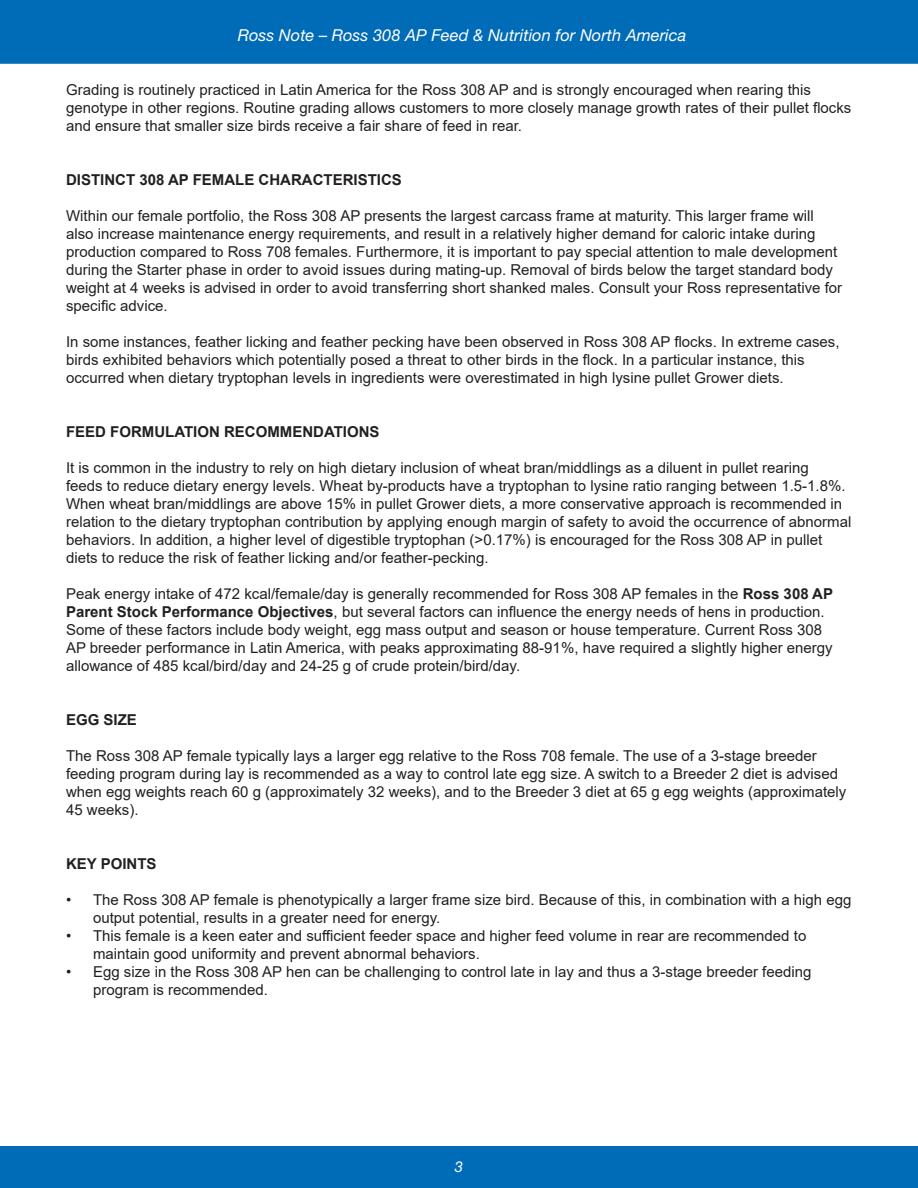
<style>
.page{position:relative;width:918px;height:1188px;background:#fff}
.page>*{position:absolute;margin:0;border:0;box-sizing:border-box;transform-origin:0 0}
.t1{font:italic 16.5px "Helvetica Neue LT Pro";color:#fff}
.t2{font:15px/18px "Arial";color:#231f20}
.t3{font:700 15px "Arial";color:#231f20}
.t4{font:italic 15px "Helvetica Neue LT Pro";color:#fff}
.s1{font-weight:700}
</style>
<div class="page">
<div style="left:0;top:1146px;width:918px;height:42px;background:#006bb6"></div>
<div style="left:0;top:0;width:918px;height:64px;background:#006bb6"></div>
<p class="t1" style="left:238px;top:25px;width:450px">Ross Note – Ross 308 AP Feed &amp; Nutrition for North America</p>
<p class="t2" style="left:66px;top:80px;width:787px">Grading is routinely practiced in Latin America for the Ross 308 AP and is strongly encouraged when rearing this genotype in other regions. Routine grading allows customers to more closely manage growth rates of their pullet flocks and ensure that smaller size birds receive a fair share of feed in rear.</p>
<p class="t3" style="left:66px;top:169px;width:337px">DISTINCT 308 AP FEMALE CHARACTERISTICS</p>
<p class="t2" style="left:66px;top:206px;width:778px">Within our female portfolio, the Ross 308 AP presents the largest carcass frame at maturity. This larger frame will also increase maintenance energy requirements, and result in a relatively higher demand for caloric intake during production compared to Ross 708 females. Furthermore, it is important to pay special attention to male development during the Starter phase in order to avoid issues during mating-up. Removal of birds below the target standard body weight at 4 weeks is advised in order to avoid transferring short shanked males. Consult your Ross representative for specific advice.</p>
<p class="t2" style="left:66px;top:332px;width:775px">In some instances, feather licking and feather pecking have been observed in Ross 308 AP flocks. In extreme cases, birds exhibited behaviors which potentially posed a threat to other birds in the flock. In a particular instance, this occurred when dietary tryptophan levels in ingredients were overestimated in high lysine pullet Grower diets.</p>
<p class="t3" style="left:66px;top:421px;width:315px">FEED FORMULATION RECOMMENDATIONS</p>
<p class="t2" style="left:66px;top:458px;width:787px">It is common in the industry to rely on high dietary inclusion of wheat bran/middlings as a diluent in pullet rearing<br>feeds to reduce dietary energy levels. Wheat by-products have a tryptophan to lysine ratio ranging between 1.5-1.8%.<br>When wheat bran/middlings are above 15% in pullet Grower diets, a more conservative approach is recommended in relation to the dietary tryptophan contribution by applying enough margin of safety to avoid the occurrence of abnormal behaviors. In addition, a higher level of digestible tryptophan (&gt;0.17%) is encouraged for the Ross 308 AP in pullet diets to reduce the risk of feather licking and/or feather-pecking.</p>
<p class="t2" style="left:66px;top:584px;width:769px">Peak energy intake of 472 kcal/female/day is generally recommended for Ross 308 AP females in the <span class="s1">Ross 308 AP Parent Stock Performance Objectives</span>, but several factors can influence the energy needs of hens in production.<br>Some of these factors include body weight, egg mass output and season or house temperature. Current Ross 308<br>AP breeder performance in Latin America, with peaks approximating 88-91%, have required a slightly higher energy allowance of 485 kcal/bird/day and 24-25 g of crude protein/bird/day.</p>
<p class="t3" style="left:66px;top:709px;width:72px">EGG SIZE</p>
<p class="t2" style="left:66px;top:746px;width:782px">The Ross 308 AP female typically lays a larger egg relative to the Ross 708 female. The use of a 3-stage breeder feeding program during lay is recommended as a way to control late egg size. A switch to a Breeder 2 diet is advised when egg weights reach 60 g (approximately 32 weeks), and to the Breeder 3 diet at 65 g egg weights (approximately 45 weeks).</p>
<p class="t3" style="left:66px;top:853px;width:92px">KEY POINTS</p>
<p class="t2" style="left:93px;top:890px;width:760px;text-indent:-27px">• The Ross 308 AP female is phenotypically a larger frame size bird. Because of this, in combination with a high egg output potential, results in a greater need for energy.</p>
<p class="t2" style="left:93px;top:926px;width:715px;text-indent:-27px">• This female is a keen eater and sufficient feeder space and higher feed volume in rear are recommended to maintain good uniformity and prevent abnormal behaviors.</p>
<p class="t2" style="left:93px;top:962px;width:720px;text-indent:-27px">• Egg size in the Ross 308 AP hen can be challenging to control late in lay and thus a 3-stage breeder feeding program is recommended.</p>
<p class="t4" style="left:455px;top:1158px;width:10px">3</p>
</div>
